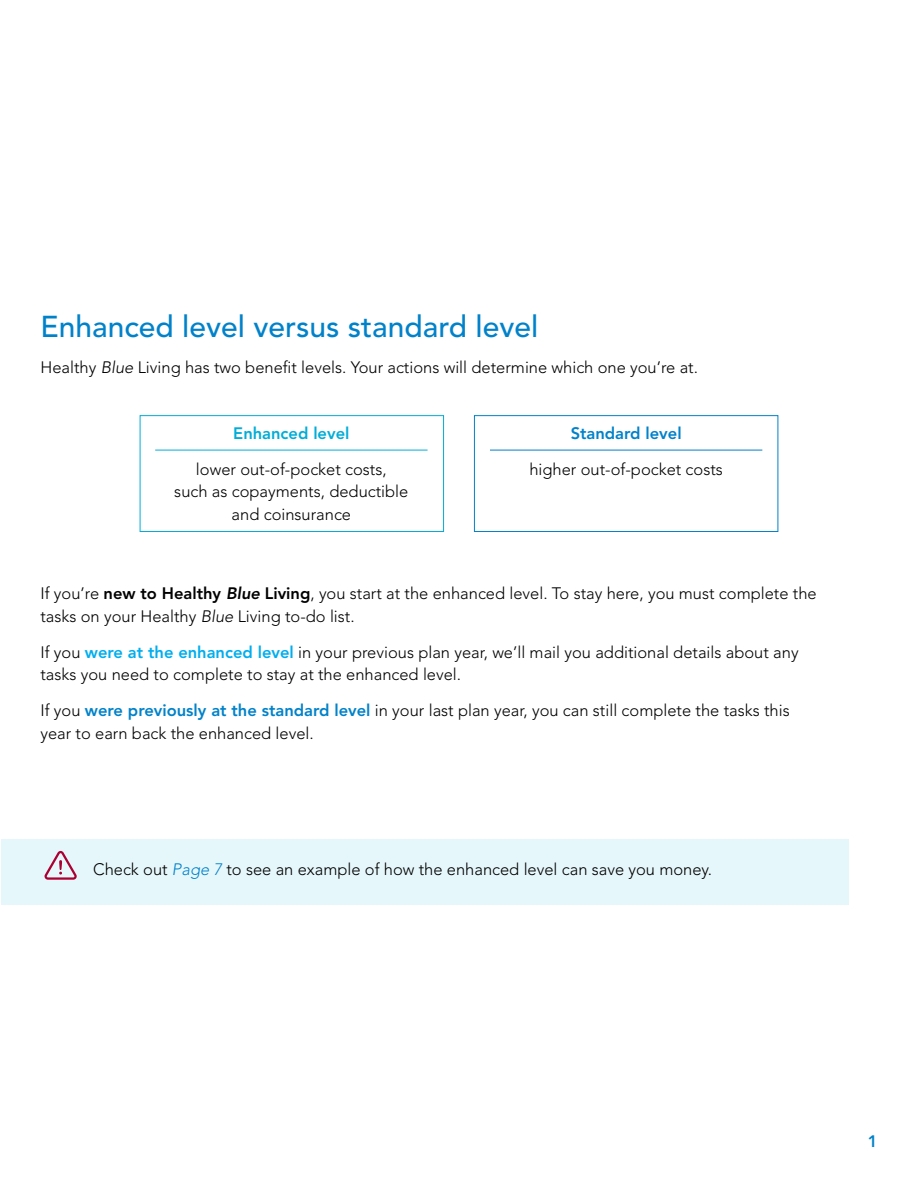
<style>
.page{position:relative;width:918px;height:1188px;background:#fff}
.page>*{position:absolute;margin:0;border:0;box-sizing:border-box;transform-origin:0 0}
.t1{font:500 30px "Avenir LT Std";color:#0082ca}
.t2{font:300 16.5px/22.5px "Avenir LT Std";color:#000}
.t3{font:800 16.5px "Avenir LT Std";color:#0082ca}
.t4{font:800 16.5px "Avenir LT Std";color:#00add8}
.s1{font-style:italic}
.s2{font-weight:800}
.s3{font-weight:800;font-style:italic}
.s4{font-weight:800;color:#00aeef}
.s5{font-weight:800;color:#0082ca}
.s6{font-style:italic;color:#0082ca}
</style>
<div class="page">
<div style="left:2px;top:839px;width:847px;height:65px;background:#e6f7fb"></div>
<hr style="left:155px;top:450px;width:273px;height:1px;background:#00add8">
<hr style="left:490px;top:450px;width:272px;height:1px;background:#0082ca">
<div style="left:140px;top:415px;width:304px;height:117px;border:1px solid #00add8"></div>
<div style="left:474px;top:415px;width:304px;height:117px;border:1px solid #0082ca"></div>
<svg style="left:45px;top:851px;width:32px;height:29px"></svg>
<h1 class="t1" style="left:40px;top:309px;width:499px">Enhanced level versus standard level</h1>
<p class="t2" style="left:40px;top:356px;width:659px">Healthy <span class="s1">Blue</span> Living has two benefit levels. Your actions will determine which one you’re at.</p>
<p class="t4" style="left:233px;top:423px;width:118px">Enhanced level</p>
<p class="t2" style="left:174px;top:458px;width:236px;text-align:center">lower out-of-pocket costs,<br>such as copayments, deductible and coinsurance</p>
<p class="t3" style="left:571px;top:423px;width:112px">Standard level</p>
<p class="t2" style="left:529px;top:458px;width:195px">higher out-of-pocket costs</p>
<p class="t2" style="left:40px;top:582px;width:778px">If you’re <span class="s2">new to Healthy</span> <span class="s3">Blue</span> <span class="s2">Living</span>, you start at the enhanced level. To stay here, you must complete the tasks on your Healthy <span class="s1">Blue</span> Living to-do list.</p>
<p class="t2" style="left:40px;top:641px;width:760px">If you <span class="s4">were at the enhanced level</span> in your previous plan year, we’ll mail you additional details about any tasks you need to complete to stay at the enhanced level.</p>
<p class="t2" style="left:40px;top:699px;width:751px">If you <span class="s5">were previously at the standard level</span> in your last plan year, you can still complete the tasks this year to earn back the enhanced level.</p>
<p class="t2" style="left:93px;top:858px;width:620px">Check out <span class="s6">Page 7</span> to see an example of how the enhanced level can save you money.</p>
<p class="t3" style="left:868px;top:1131px;width:11px">1</p>
</div>
